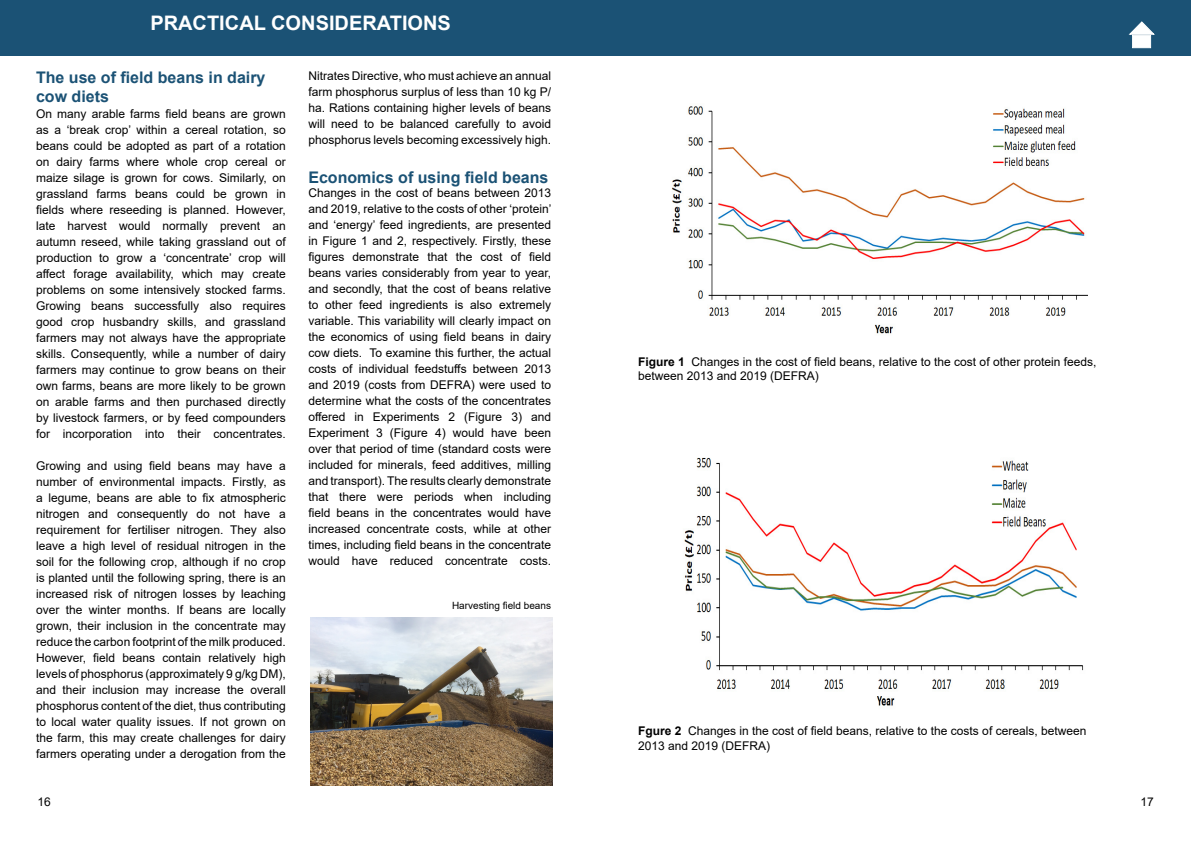
<style>
.page{position:relative;width:1191px;height:842px;background:#fff}
.page>*{position:absolute;margin:0;border:0;box-sizing:border-box;transform-origin:0 0}
.t1{font:700 20px "Arial";color:#fff}
.t2{font:700 16px/19.2px "Arial";color:#1b5275}
.t3{font:12px/16px "Arial";color:#000;text-align:justify}
.t4{font:10px "Arial";color:#000}
.s1{font-weight:700}
</style>
<div class="page">
<div style="left:0;top:0;width:1191px;height:56px;background:#1b5275"></div>
<img style="left:310px;top:617px;width:243px;height:168px">
<img style="left:672px;top:106px;width:415px;height:228px">
<img style="left:684px;top:457px;width:400px;height:249px">
<div style="left:1132px;top:35px;width:19px;height:13px;background:#fff;border:1px solid #fff"></div>
<svg style="left:1128px;top:21px;width:27px;height:14px"></svg>
<h1 class="t1" style="left:150px;top:9px;width:302px">PRACTICAL CONSIDERATIONS</h1>
<h2 class="t2" style="left:36px;top:67px;width:231px">The use of field beans in dairy cow diets</h2>
<p class="t3" style="left:308px;top:67px;width:244px">Nitrates Directive, who must achieve an annual farm phosphorus surplus of less than 10 kg P/ ha. Rations containing higher levels of beans will need to be balanced carefully to avoid phosphorus levels becoming excessively high.</p>
<p class="t3" style="left:36px;top:106px;width:251px">On many arable farms field beans are grown as a ‘break crop’ within a cereal rotation, so beans could be adopted as part of a rotation on dairy farms where whole crop cereal or maize silage is grown for cows. Similarly, on grassland farms beans could be grown in fields where reseeding is planned. However, late harvest would normally prevent an autumn reseed, while taking grassland out of production to grow a ‘concentrate’ crop will affect forage availability, which may create problems on some intensively stocked farms.<br>Growing beans successfully also requires good crop husbandry skills, and grassland farmers may not always have the appropriate skills. Consequently, while a number of dairy farmers may continue to grow beans on their own farms, beans are more likely to be grown on arable farms and then purchased directly by livestock farmers, or by feed compounders for incorporation into their concentrates.</p>
<p class="t3" style="left:36px;top:457px;width:251px">Growing and using field beans may have a number of environmental impacts. Firstly, as a legume, beans are able to fix atmospheric nitrogen and consequently do not have a requirement for fertiliser nitrogen. They also leave a high level of residual nitrogen in the soil for the following crop, although if no crop is planted until the following spring, there is an increased risk of nitrogen losses by leaching over the winter months. If beans are locally grown, their inclusion in the concentrate may reduce the carbon footprint of the milk produced.<br>However, field beans contain relatively high levels of phosphorus (approximately 9 g/kg DM), and their inclusion may increase the overall phosphorus content of the diet, thus contributing to local water quality issues. If not grown on the farm, this may create challenges for dairy farmers operating under a derogation from the</p>
<h2 class="t2" style="left:308px;top:168px;width:242px">Economics of using field beans</h2>
<p class="t3" style="left:308px;top:185px;width:245px">Changes in the cost of beans between 2013 and 2019, relative to the costs of other ‘protein’ and ‘energy’ feed ingredients, are presented in Figure 1 and 2, respectively. Firstly, these figures demonstrate that the cost of field beans varies considerably from year to year, and secondly, that the cost of beans relative to other feed ingredients is also extremely variable. This variability will clearly impact on the economics of using field beans in dairy cow diets. To examine this further, the actual costs of individual feedstuffs between 2013 and 2019 (costs from DEFRA) were used to determine what the costs of the concentrates offered in Experiments 2 (Figure 3) and Experiment 3 (Figure 4) would have been over that period of time (standard costs were included for minerals, feed additives, milling and transport). The results clearly demonstrate that there were periods when including field beans in the concentrates would have increased concentrate costs, while at other times, including field beans in the concentrate would have reduced concentrate costs.</p>
<p class="t4" style="left:452px;top:599px;width:100px">Harvesting field beans</p>
<p class="t3" style="left:638px;top:354px;width:460px;line-height:14.4px"><span class="s1">Figure 1</span> Changes in the cost of field beans, relative to the cost of other protein feeds, between 2013 and 2019 (DEFRA)</p>
<p class="t3" style="left:638px;top:724px;width:450px;line-height:14.4px"><span class="s1">Fgure 2</span> Changes in the cost of field beans, relative to the costs of cereals, between<br>2013 and 2019 (DEFRA)</p>
<p class="t3" style="left:37px;top:794px;width:15px">16</p>
<p class="t3" style="left:1140px;top:794px;width:15px">17</p>
</div>
